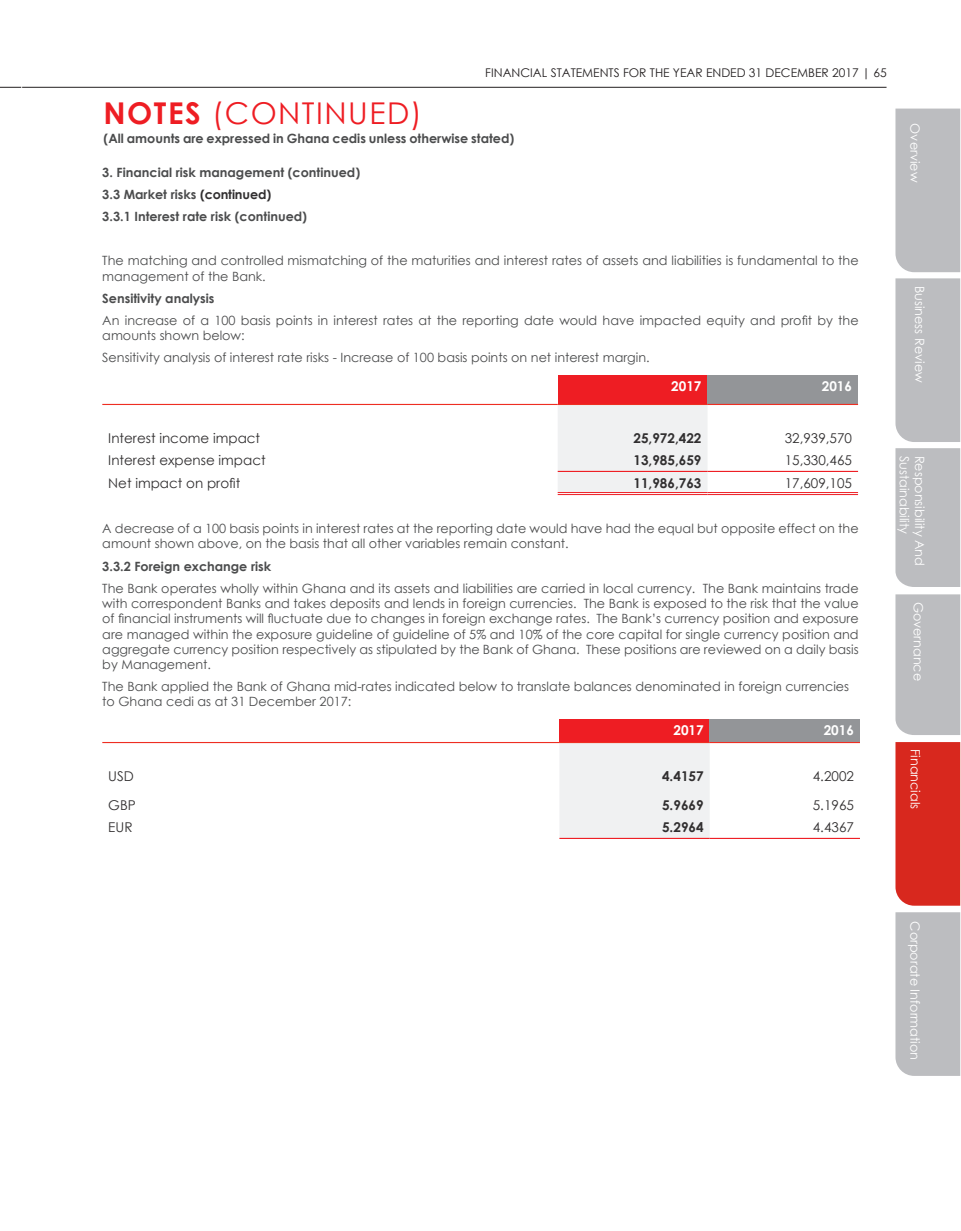
<style>
.page{position:relative;width:961px;height:1231px;background:#fff}
.page>*{position:absolute;margin:0;border:0;box-sizing:border-box;transform-origin:0 0}
.t1{font:30px "Century Gothic";letter-spacing:.05em;color:#ee1d23}
.t2{font:13.5px "Century Gothic";color:#312f30}
.t3{font:700 13.5px "Century Gothic";color:#312f30}
.t4{font:700 13.5px "Century Gothic";color:#fff}
.t5{font:12.75px/15.3px "Century Gothic";color:#4b4c4d}
.t6{font:700 12.75px/22.2px "Century Gothic";color:#4b4c4d}
.t7{font:12.75px "Century Gothic";color:#fff}
.t8{font:12px "Century Gothic";color:#231f20}
.s1{font-weight:700}
.s2{color:#312f30}
</style>
<div class="page">
<div style="left:895px;top:278px;width:65px;height:164px;background:#bcbdc0"></div>
<div style="left:895px;top:109px;width:65px;height:163px;background:#bcbdc0"></div>
<div style="left:895px;top:448px;width:65px;height:139px;background:#bcbdc0"></div>
<div style="left:895px;top:594px;width:65px;height:141px;background:#bcbdc0"></div>
<div style="left:895px;top:742px;width:65px;height:163px;background:#d8281e"></div>
<div style="left:895px;top:912px;width:65px;height:163px;background:#bcbdc0"></div>
<svg style="left:0;top:87px;width:21px;height:1px"></svg>
<hr style="left:22px;top:87px;width:864px;height:1px;background:#231f20">
<div style="left:557px;top:375px;width:150px;height:29px;background:#ee1d23"></div>
<div style="left:707px;top:375px;width:151px;height:29px;background:#939598"></div>
<div style="left:557px;top:405px;width:150px;height:87px;background:#f0f1f2"></div>
<hr style="left:557px;top:471px;width:150px;height:1px;background:#ee1d23">
<hr style="left:707px;top:471px;width:151px;height:1px;background:#ee1d23">
<hr style="left:102px;top:404px;width:455px;height:1px;background:#ee2e22">
<hr style="left:557px;top:404px;width:150px;height:1px;background:#ee2e22">
<hr style="left:707px;top:404px;width:151px;height:1px;background:#ee2e22">
<hr style="left:557px;top:492px;width:150px;height:1px;background:#ee1d23">
<hr style="left:557px;top:494px;width:150px;height:1px;background:#ee1d23">
<hr style="left:707px;top:492px;width:151px;height:1px;background:#ee1d23">
<hr style="left:707px;top:494px;width:151px;height:1px;background:#ee1d23">
<div style="left:559px;top:719px;width:150px;height:23px;background:#ee1d23"></div>
<div style="left:709px;top:719px;width:151px;height:23px;background:#939598"></div>
<div style="left:559px;top:743px;width:150px;height:95px;background:#f0f1f2"></div>
<hr style="left:102px;top:742px;width:457px;height:1px;background:#ee2e22">
<hr style="left:559px;top:742px;width:150px;height:1px;background:#ee2e22">
<hr style="left:709px;top:742px;width:151px;height:1px;background:#ee2e22">
<hr style="left:559px;top:838px;width:150px;height:1px;background:#ee1d23">
<hr style="left:709px;top:838px;width:151px;height:1px;background:#ee1d23">
<p class="t8" style="left:485px;top:64px;width:403px">FINANCIAL STATEMENTS FOR THE YEAR ENDED 31 DECEMBER 2017 | 65</p>
<h1 class="t1" style="left:104px;top:92px;width:320px"><span class="s1">NOTES</span> (CONTINUED)</h1>
<p class="t6" style="left:102px;top:161px;width:259px">3. Financial risk management (continued)<br>3.3 Market risks <span class="s2">(continued)<br></span>3.3.1 Interest rate risk (continued)</p>
<p class="t5" style="left:102px;top:253px;width:758px">The matching and controlled mismatching of the maturities and interest rates of assets and liabilities is fundamental to the management of the Bank.</p>
<p class="t6" style="left:102px;top:286px;width:114px">Sensitivity analysis</p>
<p class="t5" style="left:102px;top:312px;width:758px">An increase of a 100 basis points in interest rates at the reporting date would have impacted equity and profit by the amounts shown below:</p>
<p class="t5" style="left:102px;top:349px;width:549px">Sensitivity analysis of interest rate risks - Increase of 100 basis points on net interest margin.</p>
<p class="t4" style="left:671px;top:376px;width:32px">2017</p>
<p class="t4" style="left:821px;top:376px;width:32px">2016</p>
<p class="t6" style="left:104px;top:127px;width:412px">(All amounts are expressed in Ghana cedis unless otherwise stated)</p>
<p class="t7" style="left:924px;top:123px;width:60px;rotate:90deg">Overview</p>
<p class="t7" style="left:928px;top:286px;width:98px;rotate:90deg">Business Review</p>
<p class="t2" style="left:108px;top:429px;width:153px">Interest income impact</p>
<p class="t3" style="left:633px;top:428px;width:70px">25,972,422</p>
<p class="t2" style="left:784px;top:429px;width:69px">32,939,570</p>
<p class="t2" style="left:108px;top:451px;width:159px">Interest expense impact</p>
<p class="t3" style="left:633px;top:450px;width:70px">13,985,659</p>
<p class="t2" style="left:784px;top:451px;width:69px">15,330,465</p>
<p class="t2" style="left:108px;top:473px;width:134px">Net impact on profit</p>
<p class="t3" style="left:633px;top:472px;width:70px">11,986,763</p>
<p class="t2" style="left:784px;top:473px;width:69px">17,609,105</p>
<p class="t5" style="left:102px;top:521px;width:758px">A decrease of a 100 basis points in interest rates at the reporting date would have had the equal but opposite effect on the amount shown above, on the basis that all other variables remain constant.</p>
<p class="t6" style="left:102px;top:554px;width:170px">3.3.2 Foreign exchange risk</p>
<p class="t5" style="left:102px;top:580px;width:758px;text-align:justify">The Bank operates wholly within Ghana and its assets and liabilities are carried in local currency. The Bank maintains trade with correspondent Banks and takes deposits and lends in foreign currencies. The Bank is exposed to the risk that the value of financial instruments will fluctuate due to changes in foreign exchange rates. The Bank’s currency position and exposure are managed within the exposure guideline of guideline of 5% and 10% of the core capital for single currency position and aggregate currency position respectively as stipulated by the Bank of Ghana. These positions are reviewed on a daily basis by Management.</p>
<p class="t5" style="left:102px;top:678px;width:748px">The Bank applied the Bank of Ghana mid-rates indicated below to translate balances denominated in foreign currencies to Ghana cedi as at 31 December 2017:</p>
<p class="t4" style="left:673px;top:720px;width:32px">2017</p>
<p class="t4" style="left:823px;top:720px;width:32px">2016</p>
<p class="t2" style="left:108px;top:767px;width:27px">USD</p>
<p class="t3" style="left:662px;top:766px;width:43px">4.4157</p>
<p class="t2" style="left:812px;top:767px;width:43px">4.2002</p>
<p class="t2" style="left:108px;top:796px;width:29px">GBP</p>
<p class="t3" style="left:662px;top:795px;width:43px">5.9669</p>
<p class="t2" style="left:812px;top:796px;width:43px">5.1965</p>
<p class="t2" style="left:108px;top:818px;width:26px">EUR</p>
<p class="t3" style="left:662px;top:817px;width:43px">5.2964</p>
<p class="t2" style="left:812px;top:818px;width:43px">4.4367</p>
<p class="t7" style="left:913px;top:455px;width:80px;rotate:90deg">Sustainability</p>
<p class="t7" style="left:928px;top:455px;width:112px;rotate:90deg">Responsibility And</p>
<p class="t7" style="left:927px;top:601px;width:81px;rotate:90deg">Governance</p>
<p class="t7" style="left:924px;top:749px;width:62px;rotate:90deg">Financials</p>
<p class="t7" style="left:924px;top:921px;width:140px;rotate:90deg">Corporate Information</p>
</div>
